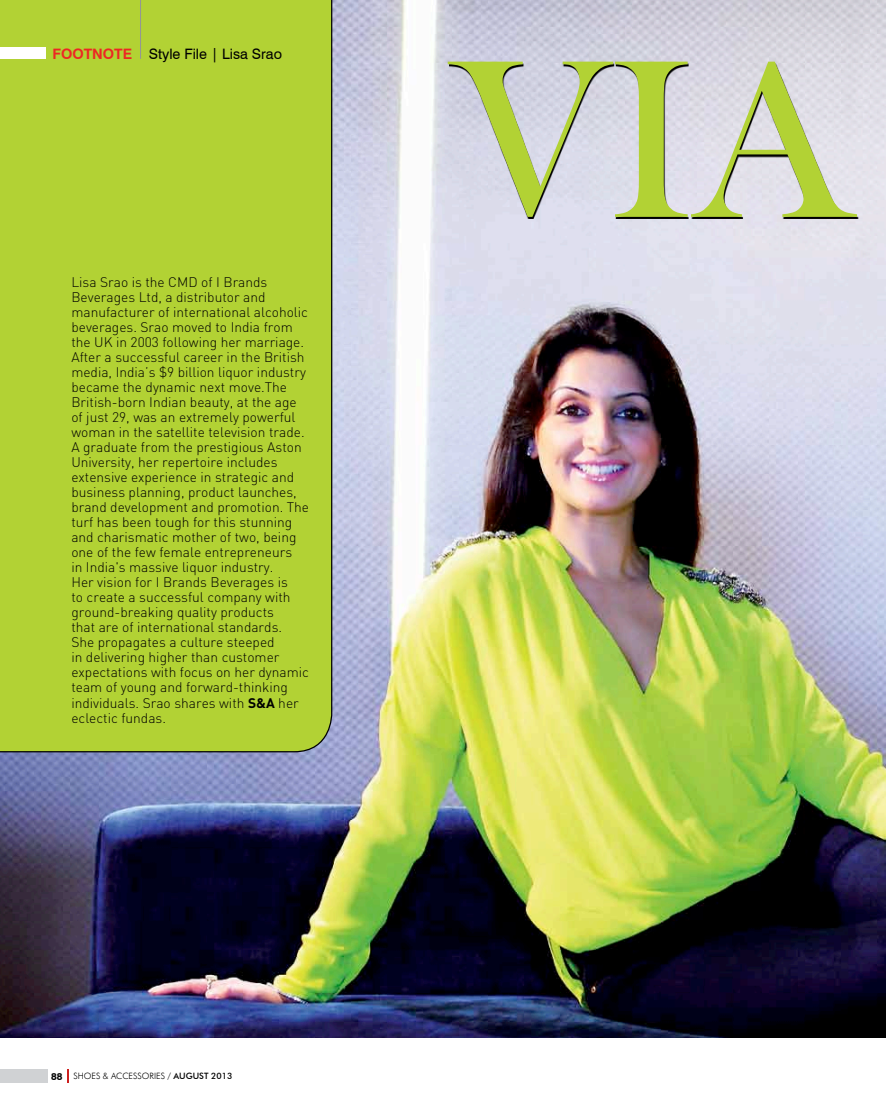
<style>
.page{position:relative;width:886px;height:1117px;background:#fff}
.page>*{position:absolute;margin:0;border:0;box-sizing:border-box;transform-origin:0 0}
.t1{font:232.75px "Bask Old Face";color:#b2d234}
.t2{font:14.38px "Swiss 721 BT";color:#000}
.t3{font:300 13.75px/15px "DIN";color:#000}
.t4{font:300 8.75px "Futura BT";color:#000}
.s1{font-weight:700;color:#ed2623}
.s2{font-weight:700}
.s3{font-family:"Swiss 721 BT";font-weight:700;font-size:10px}
.s4{font-weight:500}
</style>
<div class="page">
<img style="left:0;top:0;width:886px;height:1036px">
<div style="left:0;top:0;width:333px;height:752px;background:#b2d234"></div>
<svg style="left:449px;top:63px;width:437px;height:155px;background:#ababb4"></svg>
<div style="left:0;top:1069px;width:48px;height:13px;background:#d0d2d4"></div>
<svg style="left:67px;top:1069px;width:1px;height:13px"></svg>
<hr style="left:140px;top:0;width:1px;height:59px;background:#939598">
<div style="left:0;top:47px;width:45px;height:11px;background:#fff"></div>
<p class="t2" style="left:52px;top:45px;width:231px"><span class="s1">FOOTNOTE</span> Style File | Lisa Srao</p>
<p class="t3" style="left:71px;top:274px;width:239px">Lisa Srao is the CMD of I Brands Beverages Ltd, a distributor and manufacturer of international alcoholic beverages. Srao moved to India from the UK in 2003 following her marriage.<br>After a successful career in the British media, India’s $9 billion liquor industry became the dynamic next move.The British-born Indian beauty, at the age of just 29, was an extremely powerful woman in the satellite television trade.<br>A graduate from the prestigious Aston University, her repertoire includes extensive experience in strategic and business planning, product launches, brand development and promotion. The turf has been tough for this stunning and charismatic mother of two, being one of the few female entrepreneurs<br>in India's massive liquor industry.<br>Her vision for I Brands Beverages is<br>to create a successful company with ground-breaking quality products<br>that are of international standards.<br>She propagates a culture steeped<br>in delivering higher than customer expectations with focus on her dynamic team of young and forward-thinking individuals. Srao shares with <span class="s2">S&amp;A</span> her eclectic fundas.</p>
<h1 class="t1" style="left:452px;top:12px;width:404px">VIA</h1>
<p class="t4" style="left:51px;top:1070px;width:183px"><span class="s3">88</span> SHOES &amp; ACCESSORIES / <span class="s4">AUGUST 2013</span></p>
</div>
